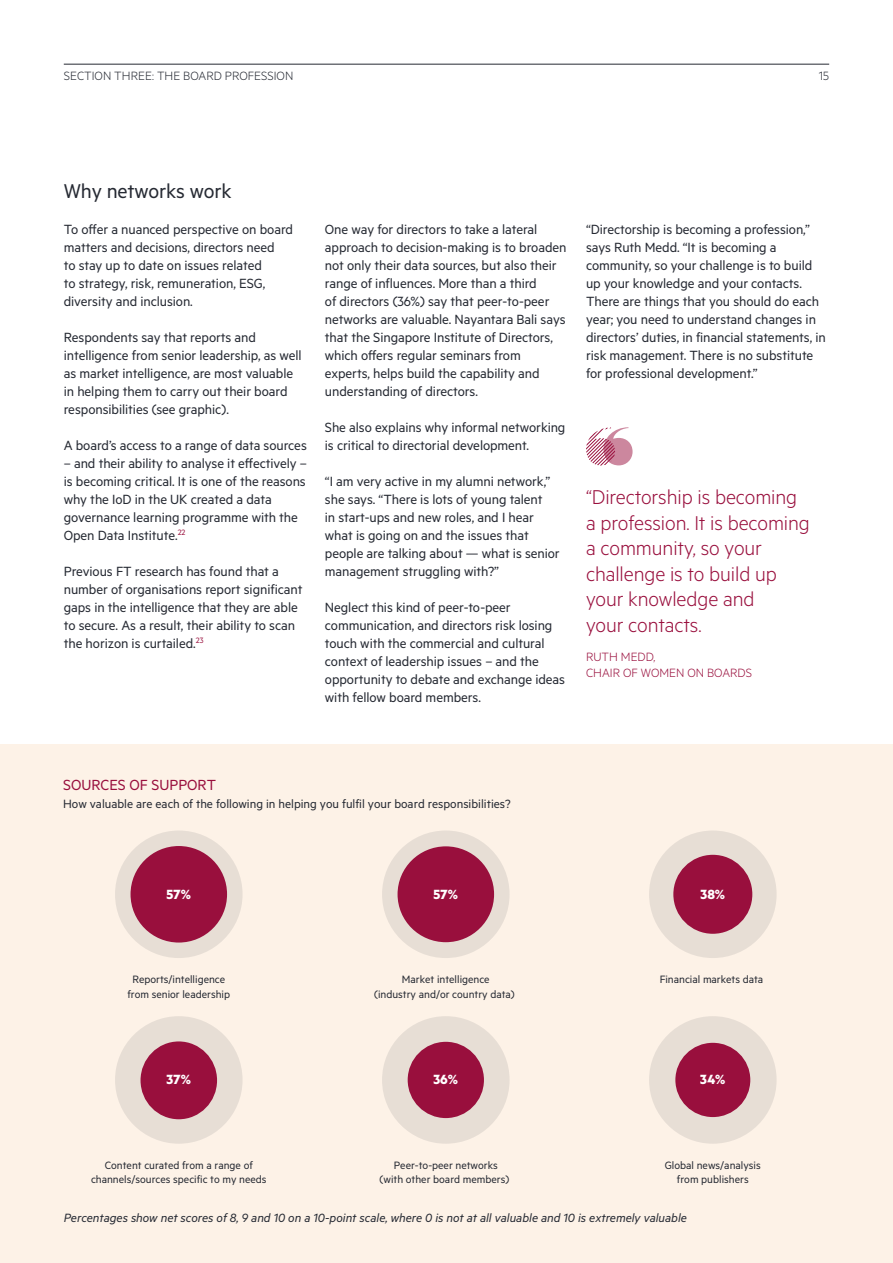
<style>
.page{position:relative;width:893px;height:1263px;background:#fff}
.page>*{position:absolute;margin:0;border:0;box-sizing:border-box;transform-origin:0 0}
.t1{font:300 22.5px/25.5px "Metric";letter-spacing:-.005em;color:#990f3d}
.t2{font:22.5px "Metric";letter-spacing:-.005em;color:#262a33}
.t3{font:16.5px "Metric";color:#990f3d}
.t4{font:15px/18px "Metric";letter-spacing:-.005em;color:#262a33}
.t5{font:700 15px "Metric";color:#fff}
.t6{font:italic 13.5px "Metric";color:#262a33}
.t7{font:13.5px "Metric";color:#262a33}
.t8{font:300 13.5px "Metric";color:#262a33}
.t9{font:300 13.5px/16.2px "Metric";color:#990f3d}
.t10{font:12px/14.4px "Metric";color:#262a33;text-align:center}
</style>
<div class="page">
<div style="left:0;top:744px;width:893px;height:519px;background:#fdf2e7"></div>
<svg style="left:586px;top:427px;width:47px;height:39px"></svg>
<div style="left:115px;top:1016px;width:128px;height:128px;background:#e7ded5;border-radius:50%"></div>
<div style="left:141px;top:1041px;width:76px;height:78px;background:#990f3d;border-radius:50%"></div>
<div style="left:382px;top:830px;width:128px;height:128px;background:#e7ded5;border-radius:50%"></div>
<div style="left:649px;top:830px;width:128px;height:128px;background:#e7ded5;border-radius:50%"></div>
<div style="left:115px;top:830px;width:128px;height:128px;background:#e7ded5;border-radius:50%"></div>
<div style="left:398px;top:846px;width:96px;height:96px;background:#990f3d;border-radius:50%"></div>
<div style="left:131px;top:846px;width:96px;height:96px;background:#990f3d;border-radius:50%"></div>
<div style="left:649px;top:1016px;width:128px;height:128px;background:#e7ded5;border-radius:50%"></div>
<div style="left:675px;top:1043px;width:75px;height:74px;background:#990f3d;border-radius:50%"></div>
<div style="left:382px;top:1016px;width:128px;height:128px;background:#e7ded5;border-radius:50%"></div>
<div style="left:408px;top:1042px;width:76px;height:76px;background:#990f3d;border-radius:50%"></div>
<div style="left:673px;top:855px;width:79px;height:79px;background:#990f3d;border-radius:50%"></div>
<hr style="left:64px;top:64px;width:765px;height:1px;background:#262a33">
<p class="t8" style="left:64px;top:68px;width:231px">SECTION THREE: THE BOARD PROFESSION</p>
<p class="t8" style="left:819px;top:68px;width:12px">15</p>
<h1 class="t2" style="left:64px;top:178px;width:169px">Why networks work</h1>
<p class="t4" style="left:64px;top:220px;width:231px">To offer a nuanced perspective on board matters and decisions, directors need<br>to stay up to date on issues related<br>to strategy, risk, remuneration, ESG, diversity and inclusion.</p>
<p class="t4" style="left:64px;top:328px;width:239px">Respondents say that reports and intelligence from senior leadership, as well as market intelligence, are most valuable in helping them to carry out their board responsibilities (see graphic).</p>
<p class="t4" style="left:64px;top:436px;width:245px">A board’s access to a range of data sources</p>
<p class="t4" style="left:64px;top:454px;width:245px">– and their ability to analyse it effectively – is becoming critical. It is one of the reasons why the IoD in the UK created a data governance learning programme with the Open Data Institute.<sup>22</sup></p>
<p class="t4" style="left:64px;top:562px;width:240px">Previous FT research has found that a number of organisations report significant gaps in the intelligence that they are able to secure. As a result, their ability to scan the horizon is curtailed.<sup>23</sup></p>
<p class="t4" style="left:325px;top:220px;width:243px">One way for directors to take a lateral approach to decision-making is to broaden not only their data sources, but also their range of influences. More than a third<br>of directors (36%) say that peer-to-peer networks are valuable. Nayantara Bali says that the Singapore Institute of Directors, which offers regular seminars from experts, helps build the capability and understanding of directors.</p>
<p class="t4" style="left:325px;top:418px;width:242px">She also explains why informal networking is critical to directorial development.</p>
<p class="t4" style="left:325px;top:472px;width:236px">“I am very active in my alumni network,” she says. “There is lots of young talent<br>in start-ups and new roles, and I hear what is going on and the issues that people are talking about — what is senior management struggling with?”</p>
<p class="t4" style="left:325px;top:598px;width:242px">Neglect this kind of peer-to-peer communication, and directors risk losing touch with the commercial and cultural context of leadership issues – and the opportunity to debate and exchange ideas with fellow board members.</p>
<p class="t4" style="left:586px;top:220px;width:241px">“Directorship is becoming a profession,” says Ruth Medd. “It is becoming a community, so your challenge is to build up your knowledge and your contacts.<br>There are things that you should do each year; you need to understand changes in directors’ duties, in financial statements, in risk management. There is no substitute for professional development.”</p>
<h1 class="t1" style="left:586px;top:483px;width:225px">“Directorship is becoming a profession. It is becoming a community, so your challenge is to build up your knowledge and<br>your contacts.</h1>
<p class="t9" style="left:586px;top:648px;width:167px">RUTH MEDD,<br>CHAIR OF WOMEN ON BOARDS</p>
<p class="t3" style="left:63px;top:775px;width:154px">SOURCES OF SUPPORT</p>
<p class="t7" style="left:63px;top:796px;width:449px">How valuable are each of the following in helping you fulfil your board responsibilities?</p>
<p class="t5" style="left:167px;top:885px;width:26px">57%</p>
<p class="t5" style="left:434px;top:885px;width:26px">57%</p>
<p class="t5" style="left:700px;top:885px;width:26px">38%</p>
<p class="t10" style="left:127px;top:972px;width:104px">Reports/intelligence from senior leadership</p>
<p class="t10" style="left:374px;top:972px;width:142px">Market intelligence<br>(industry and/or country data)</p>
<p class="t10" style="left:660px;top:972px;width:105px">Financial markets data</p>
<p class="t5" style="left:167px;top:1070px;width:26px">37%</p>
<p class="t10" style="left:91px;top:1158px;width:177px">Content curated from a range of channels/sources specific to my needs</p>
<p class="t5" style="left:433px;top:1070px;width:26px">36%</p>
<p class="t10" style="left:380px;top:1158px;width:131px">Peer-to-peer networks (with other board members)</p>
<p class="t5" style="left:700px;top:1070px;width:27px">34%</p>
<p class="t10" style="left:665px;top:1158px;width:97px">Global news/analysis from publishers</p>
<p class="t6" style="left:64px;top:1210px;width:625px">Percentages show net scores of 8, 9 and 10 on a 10-point scale, where 0 is not at all valuable and 10 is extremely valuable</p>
</div>
